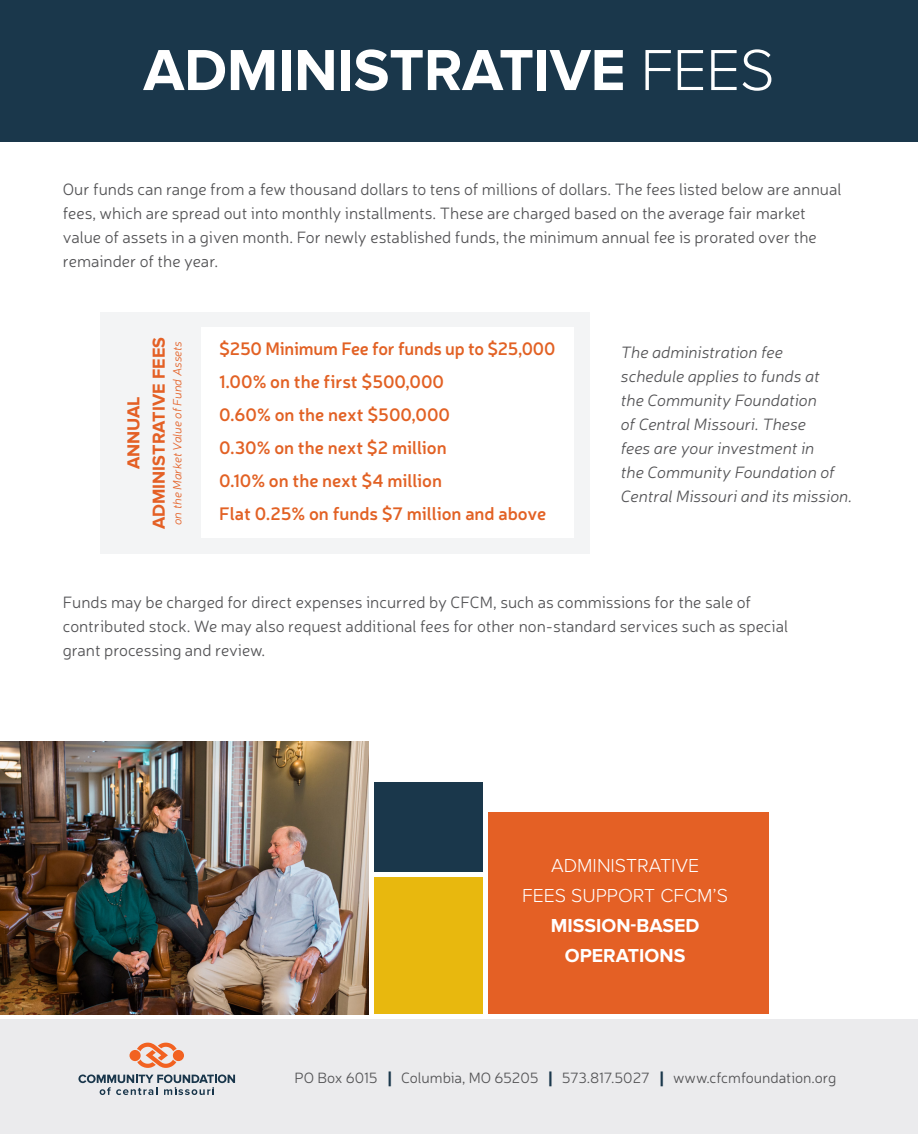
<style>
.page{position:relative;width:918px;height:1134px;background:#fff}
.page>*{position:absolute;margin:0;border:0;box-sizing:border-box;transform-origin:0 0}
.t1{font:700 60px "Proxima Nova";letter-spacing:-.005em;color:#fff}
.t2{font:700 19.5px/30px "Proxima Nova";color:#fff;text-align:center}
.t3{font:300 19.5px "Proxima Nova";color:#fff}
.t4{font:600 18px "Neris";color:#e26124}
.t5{font:700 18px/25.5px "Proxima Nova";color:#e46025;text-align:center}
.t6{font:300 16.5px/24px "Neris";color:#535355}
.t7{font:italic 300 16.5px/24px "Neris";color:#535355}
.t8{font:300 15px "Neris";color:#535355}
.t9{font:italic 300 12px "Neris";color:#e46025}
.s1{font-weight:300}
.s2{font-weight:900;color:#1a374b}
</style>
<div class="page">
<div style="left:100px;top:312px;width:490px;height:242px;background:#f3f4f5"></div>
<div style="left:201px;top:327px;width:372px;height:211px;background:#fff"></div>
<img style="left:0;top:741px;width:369px;height:273px">
<div style="left:0;top:0;width:918px;height:142px;background:#1a374b"></div>
<div style="left:374px;top:878px;width:109px;height:136px;background:#e8b80e"></div>
<div style="left:488px;top:813px;width:281px;height:201px;background:#e46025"></div>
<div style="left:374px;top:783px;width:109px;height:89px;background:#1a374b"></div>
<div style="left:0;top:1020px;width:918px;height:114px;background:#ebebed"></div>
<svg style="left:78px;top:1075px;width:157px;height:20px"></svg>
<svg style="left:130px;top:1043px;width:54px;height:25px"></svg>
<p class="t1" style="left:143px;top:36px;width:633px">ADMINISTRATIVE <span class="s1">FEES</span></p>
<p class="t6" style="left:63px;top:177px;width:780px">Our funds can range from a few thousand dollars to tens of millions of dollars. The fees listed below are annual fees, which are spread out into monthly installments. These are charged based on the average fair market value of assets in a given month. For newly established funds, the minimum annual fee is prorated over the remainder of the year.</p>
<p class="t5" style="left:121px;top:529px;width:194px;rotate:-90deg">ANNUAL<br>ADMINISTRATIVE FEES</p>
<p class="t9" style="left:169px;top:525px;width:185px;rotate:-90deg">on the Market Value of Fund Assets</p>
<p class="t4" style="left:219px;top:336px;width:338px">$250 Minimum Fee for funds up to $25,000</p>
<p class="t4" style="left:219px;top:369px;width:227px">1.00% on the first $500,000</p>
<p class="t4" style="left:219px;top:402px;width:233px">0.60% on the next $500,000</p>
<p class="t4" style="left:219px;top:435px;width:229px">0.30% on the next $2 million</p>
<p class="t4" style="left:219px;top:468px;width:225px">0.10% on the next $4 million</p>
<p class="t4" style="left:219px;top:501px;width:329px">Flat 0.25% on funds $7 million and above</p>
<p class="t7" style="left:621px;top:339px;width:233px">The administration fee<br>schedule applies to funds at<br>the Community Foundation<br>of Central Missouri. These<br>fees are your investment in<br>the Community Foundation of<br>Central Missouri and its mission.</p>
<p class="t6" style="left:63px;top:590px;width:727px">Funds may be charged for direct expenses incurred by CFCM, such as commissions for the sale of contributed stock. We may also request additional fees for other non-standard services such as special grant processing and review.</p>
<p class="t3" style="left:551px;top:854px;width:149px">ADMINISTRATIVE</p>
<p class="t2" style="left:522px;top:881px;width:208px"><span class="s1">FEES SUPPORT CFCM’S<br></span>MISSION-BASED<br>OPERATIONS</p>
<p class="t8" style="left:294px;top:1068px;width:543px">PO Box 6015 <span class="s2">|</span> Columbia, MO 65205 <span class="s2">|</span> 573.817.5027 <span class="s2">|</span> www.cfcmfoundation.org</p>
</div>
